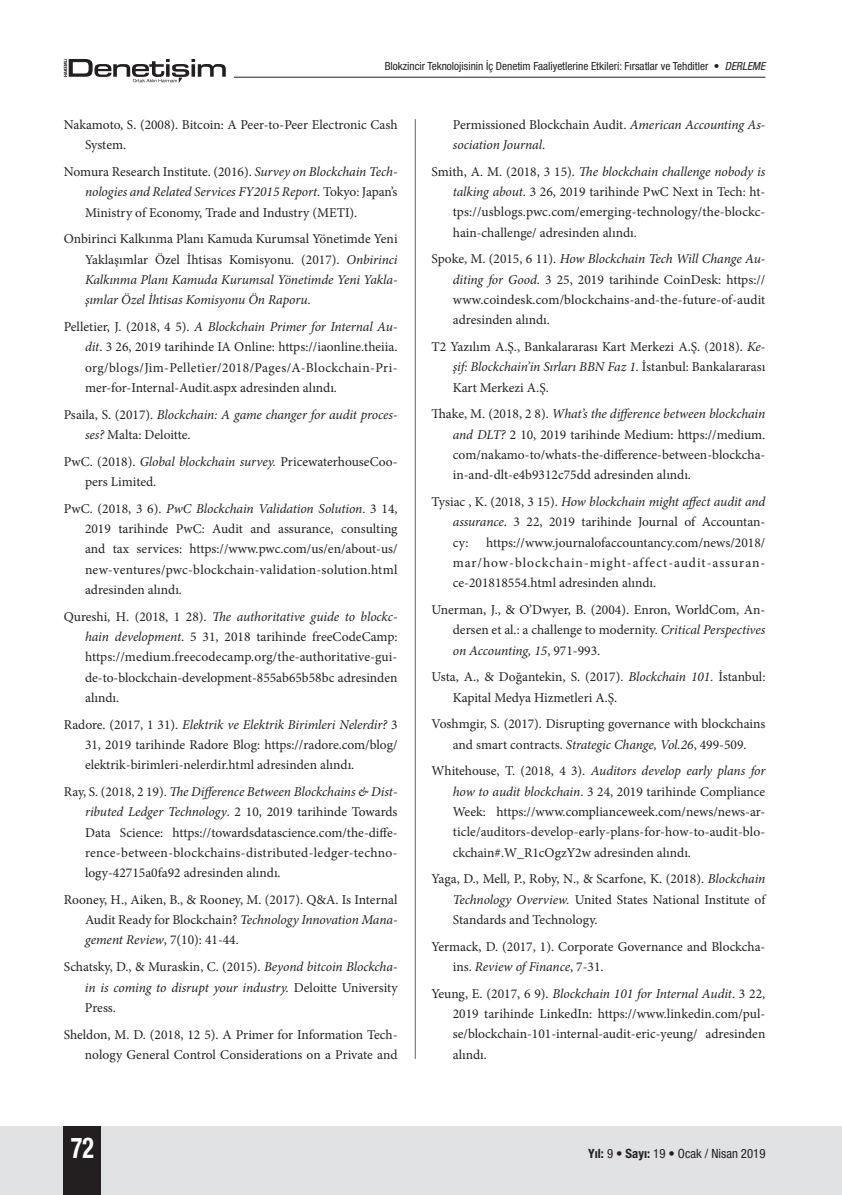
<style>
.page{position:relative;width:842px;height:1195px;background:#fff}
.page>*{position:absolute;margin:0;border:0;box-sizing:border-box;transform-origin:0 0}
.t1{font:700 condensed 28.8px "Helvetica Neue LT Pro";color:#fff;scale:.83 1}
.t2{font:13.5px/20.2px "Minion Pro";color:#231f20;text-align:justify}
.t3{font:italic 13.5px/20.2px "Minion Pro";letter-spacing:-.01em;color:#231f20}
.t4{font:condensed 12.75px "Helvetica Neue LT Pro";color:#231f20}
.t5{font:condensed 11.25px "Helvetica Neue LT Pro";color:#231f20}
.s1{font-style:italic}
.s2{font-style:normal}
.s3{font-weight:700}
</style>
<div class="page">
<hr style="left:841px;top:0;width:1px;height:268px;background:#f2f3f4">
<hr style="left:415px;top:119px;width:1px;height:940px;background:#636366">
<hr style="left:234px;top:77px;width:531px;height:1px;background:#231f20">
<svg style="left:64px;top:59px;width:162px;height:24px"></svg>
<div style="left:0;top:1127px;width:842px;height:68px;background:#e1e2e4"></div>
<div style="left:64px;top:1127px;width:37px;height:68px;background:#231f20"></div>
<p class="t5" style="left:385px;top:60px;width:382px">Blokzincir Teknolojisinin İç Denetim Faaliyetlerine Etkileri: Fırsatlar ve Tehditler • <span class="s1">DERLEME</span></p>
<p class="t2" style="left:85px;top:114px;width:314px;text-indent:-21px">Nakamoto, S. (2008). Bitcoin: A Peer-to-Peer Electronic Cash<br>System.</p>
<p class="t2" style="left:85px;top:162px;width:314px;text-indent:-21px">Nomura Research Institute. (2016). <span class="s1">Survey on Blockchain Tech&shy;nologies and Related Services FY2015 Report.</span> Tokyo: Japan’s Ministry of Economy, Trade and Industry (METI).</p>
<p class="t3" style="left:85px;top:229px;width:314px;text-align:justify;text-indent:-21px"><span class="s2">Onbirinci Kalkınma Planı Kamuda Kurumsal Yönetimde Yeni Yaklaşımlar Özel İhtisas Komisyonu. (2017).</span> Onbirinci Kalkınma Planı Kamuda Kurumsal Yönetimde Yeni Yakla&shy;şımlar Özel İhtisas Komisyonu Ön Raporu.</p>
<p class="t2" style="left:85px;top:316px;width:314px;text-indent:-21px">Pelletier, J. (2018, 4 5). <span class="s1">A Blockchain Primer for Internal Au&shy;dit</span>. 3 26, 2019 tarihinde IA Online: https://iaonline.theiia. org/blogs/Jim-Pelletier/2018/Pages/A-Blockchain-Pri&shy;mer-for-Internal-Audit.aspx adresinden alındı.</p>
<p class="t3" style="left:85px;top:404px;width:314px;text-indent:-21px"><span class="s2">Psaila, S. (2017).</span> Blockchain: A game changer for audit proces&shy;ses? <span class="s2">Malta: Deloitte.</span></p>
<p class="t2" style="left:85px;top:451px;width:314px;text-indent:-21px">PwC. (2018). <span class="s1">Global blockchain survey.</span> PricewaterhouseCoo&shy;pers Limited.</p>
<p class="t2" style="left:85px;top:498px;width:314px;text-indent:-21px">PwC. (2018, 3 6). <span class="s1">PwC Blockchain Validation Solution</span>. 3 14, 2019 tarihinde PwC: Audit and assurance, consulting and tax services: https://www.pwc.com/us/en/about-us/ new-ventures/pwc-blockchain-validation-solution.html adresinden alındı.</p>
<p class="t2" style="left:85px;top:606px;width:314px;text-indent:-21px">Qureshi, H. (2018, 1 28). <span class="s1">The authoritative guide to blockc&shy;hain development</span>. 5 31, 2018 tarihinde freeCodeCamp: https://medium.freecodecamp.org/the-authoritative-gui&shy;de-to-blockchain-development-855ab65b58bc adresinden alındı.</p>
<p class="t2" style="left:85px;top:714px;width:314px;text-indent:-21px">Radore. (2017, 1 31). <span class="s1">Elektrik ve Elektrik Birimleri Nelerdir?</span> 3<br>31, 2019 tarihinde Radore Blog: https://radore.com/blog/ elektrik-birimleri-nelerdir.html adresinden alındı.</p>
<p class="t2" style="left:85px;top:781px;width:314px;text-indent:-21px">Ray, S. (2018, 2 19). <span class="s1">The Difference Between Blockchains &amp; Dist&shy;ributed Ledger Technology</span>. 2 10, 2019 tarihinde Towards Data Science: https://towardsdatascience.com/the-diffe&shy;rence-between-blockchains-distributed-ledger-techno&shy;logy-42715a0fa92 adresinden alındı.</p>
<p class="t2" style="left:85px;top:889px;width:314px;text-indent:-21px">Rooney, H., Aiken, B., &amp; Rooney, M. (2017). Q&amp;A. Is Internal Audit Ready for Blockchain? <span class="s1">Technology Innovation Mana&shy;gement Review</span>, 7(10): 41-44.</p>
<p class="t2" style="left:85px;top:957px;width:314px;text-indent:-21px">Schatsky, D., &amp; Muraskin, C. (2015). <span class="s1">Beyond bitcoin Blockcha&shy;in is coming to disrupt your industry.</span> Deloitte University Press.</p>
<p class="t2" style="left:64px;top:1024px;width:335px;text-align:right">Sheldon, M. D. (2018, 12 5). A Primer for Information Tech&shy;nology General Control Considerations on a Private and</p>
<p class="t3" style="left:453px;top:114px;width:314px"><span class="s2">Permissioned Blockchain Audit.</span> American Accounting As&shy;sociation Journal<span class="s2">.</span></p>
<p class="t2" style="left:453px;top:161px;width:314px;text-indent:-21px">Smith, A. M. (2018, 3 15). <span class="s1">The blockchain challenge nobody is talking about</span>. 3 26, 2019 tarihinde PwC Next in Tech: ht&shy;tps://usblogs.pwc.com/emerging-technology/the-blockc&shy;hain-challenge/ adresinden alındı.</p>
<p class="t2" style="left:453px;top:249px;width:314px;text-indent:-21px">Spoke, M. (2015, 6 11). <span class="s1">How Blockchain Tech Will Change Au&shy;diting for Good</span>. 3 25, 2019 tarihinde CoinDesk: https:// www.coindesk.com/blockchains-and-the-future-of-audit adresinden alındı.</p>
<p class="t2" style="left:453px;top:337px;width:314px;text-indent:-21px">T2 Yazılım A.Ş., Bankalararası Kart Merkezi A.Ş. (2018). <span class="s1">Ke&shy;şif: Blockchain’in Sırları BBN Faz 1.</span> İstanbul: Bankalararası Kart Merkezi A.Ş.</p>
<p class="t2" style="left:453px;top:404px;width:314px;text-indent:-21px">Thake, M. (2018, 2 8). <span class="s1">What’s the difference between blockchain and DLT?</span> 2 10, 2019 tarihinde Medium: https://medium. com/nakamo-to/whats-the-difference-between-blockcha&shy;in-and-dlt-e4b9312c75dd adresinden alındı.</p>
<p class="t2" style="left:453px;top:492px;width:314px;text-indent:-21px">Tysiac , K. (2018, 3 15). <span class="s1">How blockchain might affect audit and assurance</span>. 3 22, 2019 tarihinde Journal of Accountan&shy;cy:</p>
<p class="t2" style="left:453px;top:532px;width:314px;text-indent:33px">https://www.journalofaccountancy.com/news/2018/ mar/how-blockchain-might-affect-audit-assuran&shy;ce-201818554.html adresinden alındı.</p>
<p class="t2" style="left:453px;top:600px;width:314px;text-indent:-21px">Unerman, J., &amp; O’Dwyer, B. (2004). Enron, WorldCom, An&shy;dersen et al.: a challenge to modernity. <span class="s1">Critical Perspectives on Accounting, 15</span>, 971-993.</p>
<p class="t2" style="left:453px;top:667px;width:314px;text-indent:-21px">Usta, A., &amp; Doğantekin, S. (2017). <span class="s1">Blockchain 101.</span> İstanbul:<br>Kapital Medya Hizmetleri A.Ş.</p>
<p class="t2" style="left:432px;top:714px;width:335px;text-align:center">Voshmgir, S. (2017). Disrupting governance with blockchains and smart contracts. <span class="s1">Strategic Change, Vol.26</span>, 499-509.</p>
<p class="t2" style="left:453px;top:761px;width:314px;text-indent:-21px">Whitehouse, T. (2018, 4 3). <span class="s1">Auditors develop early plans for how to audit blockchain</span>. 3 24, 2019 tarihinde Compliance Week: https://www.complianceweek.com/news/news-ar&shy;ticle/auditors-develop-early-plans-for-how-to-audit-blo&shy;ckchain#.W_R1cOgzY2w adresinden alındı.</p>
<p class="t2" style="left:453px;top:869px;width:314px;text-indent:-21px">Yaga, D., Mell, P., Roby, N., &amp; Scarfone, K. (2018). <span class="s1">Blockchain Technology Overview.</span> United States National Institute of Standards and Technology.</p>
<p class="t2" style="left:453px;top:936px;width:314px;text-indent:-21px">Yermack, D. (2017, 1). Corporate Governance and Blockcha&shy;ins. <span class="s1">Review of Finance</span>, 7-31.</p>
<p class="t2" style="left:453px;top:983px;width:314px;text-indent:-21px">Yeung, E. (2017, 6 9). <span class="s1">Blockchain 101 for Internal Audit</span>. 3 22, 2019 tarihinde LinkedIn: https://www.linkedin.com/pul&shy;se/blockchain-101-internal-audit-eric-yeung/ adresinden alındı.</p>
<h1 class="t1" style="left:71px;top:1130px;width:29px">72</h1>
<p class="t4" style="left:588px;top:1145px;width:179px"><span class="s3">Yıl:</span> 9 <span class="s3">• Sayı:</span> 19 <span class="s3">•</span> Ocak / Nisan 2019</p>
</div>
